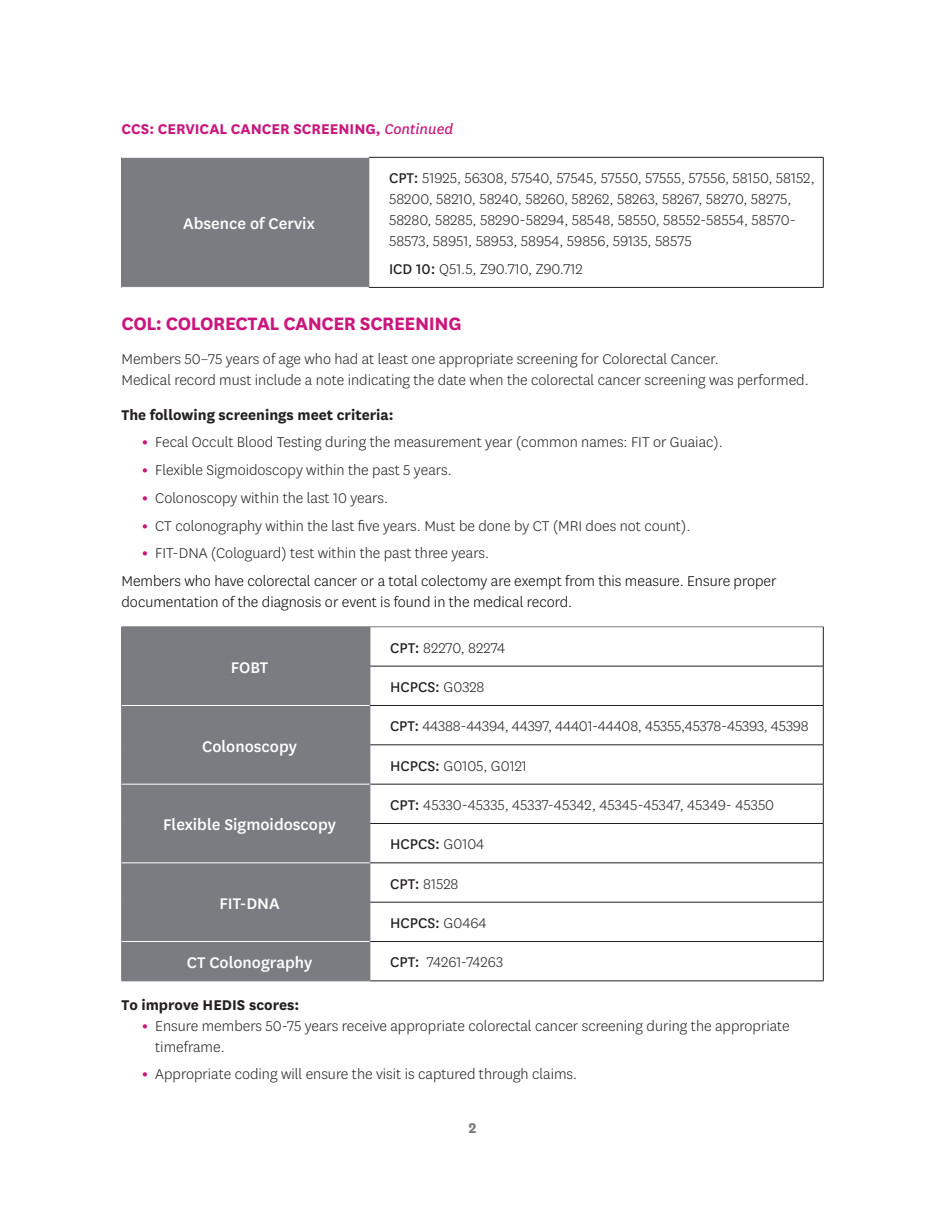
<style>
.page{position:relative;width:945px;height:1215px;background:#fff}
.page>*{position:absolute;margin:0;border:0;box-sizing:border-box;transform-origin:0 0}
.t1{font:700 21px "Centene Sans";letter-spacing:-.02em;color:#ca177d}
.t2{font:500 18px "Centene Sans";color:#fff}
.t3{font:300 16.5px/21px "Centene Sans";color:#231f20}
.t4{font:300 16.5px/21px "Centene Sans";color:#000}
.t5{font:700 16.5px "Centene Sans";color:#231f20}
.t6{font:700 16.5px "Centene Sans";color:#ca177d}
.t7{font:16.5px "Centene Sans";color:#231f20}
.t8{font:700 16.5px "Centene Sans";color:#7a7c81}
.s1{font-weight:400;font-style:italic}
.s2{font-weight:400}
.s3{font-weight:700;font-size:18px;color:#ca177d}
.s4{font-weight:300}
</style>
<div class="page">
<div style="left:122px;top:157px;width:247px;height:130px;background:#7a7c81"></div>
<hr style="left:369px;top:157px;width:455px;height:1px;background:#231f20">
<hr style="left:823px;top:158px;width:1px;height:129px;background:#231f20">
<hr style="left:369px;top:287px;width:455px;height:1px;background:#231f20">
<hr style="left:121px;top:158px;width:1px;height:129px;background:#7a7c81">
<hr style="left:369px;top:158px;width:1px;height:129px;background:#7a7c81">
<hr style="left:122px;top:157px;width:247px;height:1px;background:#fff">
<div style="left:122px;top:627px;width:248px;height:78px;background:#7a7c81"></div>
<div style="left:122px;top:706px;width:248px;height:275px;background:#7a7c81"></div>
<hr style="left:823px;top:706px;width:1px;height:39px;background:#231f20">
<hr style="left:370px;top:745px;width:454px;height:1px;background:#231f20">
<hr style="left:823px;top:745px;width:1px;height:39px;background:#231f20">
<hr style="left:370px;top:784px;width:454px;height:1px;background:#231f20">
<hr style="left:823px;top:784px;width:1px;height:39px;background:#231f20">
<hr style="left:370px;top:823px;width:454px;height:1px;background:#231f20">
<hr style="left:823px;top:824px;width:1px;height:39px;background:#231f20">
<hr style="left:370px;top:863px;width:454px;height:1px;background:#231f20">
<hr style="left:823px;top:863px;width:1px;height:39px;background:#231f20">
<hr style="left:370px;top:902px;width:454px;height:1px;background:#231f20">
<hr style="left:823px;top:902px;width:1px;height:39px;background:#231f20">
<hr style="left:370px;top:941px;width:454px;height:1px;background:#231f20">
<hr style="left:823px;top:942px;width:1px;height:39px;background:#231f20">
<hr style="left:370px;top:981px;width:454px;height:1px;background:#231f20">
<hr style="left:121px;top:627px;width:1px;height:39px;background:#7a7c81">
<hr style="left:121px;top:666px;width:1px;height:39px;background:#7a7c81">
<hr style="left:121px;top:705px;width:1px;height:40px;background:#7a7c81">
<hr style="left:370px;top:705px;width:1px;height:40px;background:#7a7c81">
<hr style="left:121px;top:745px;width:1px;height:39px;background:#7a7c81">
<hr style="left:370px;top:745px;width:1px;height:39px;background:#7a7c81">
<hr style="left:121px;top:784px;width:1px;height:40px;background:#7a7c81">
<hr style="left:370px;top:784px;width:1px;height:40px;background:#7a7c81">
<hr style="left:121px;top:824px;width:1px;height:39px;background:#7a7c81">
<hr style="left:370px;top:824px;width:1px;height:39px;background:#7a7c81">
<hr style="left:121px;top:863px;width:1px;height:39px;background:#7a7c81">
<hr style="left:370px;top:863px;width:1px;height:39px;background:#7a7c81">
<hr style="left:121px;top:902px;width:1px;height:40px;background:#7a7c81">
<hr style="left:370px;top:902px;width:1px;height:40px;background:#7a7c81">
<hr style="left:121px;top:942px;width:1px;height:39px;background:#7a7c81">
<hr style="left:370px;top:942px;width:1px;height:39px;background:#7a7c81">
<hr style="left:122px;top:981px;width:248px;height:1px;background:#7a7c81">
<hr style="left:370px;top:627px;width:1px;height:39px;background:#7a7c81">
<hr style="left:370px;top:666px;width:1px;height:39px;background:#7a7c81">
<hr style="left:370px;top:627px;width:454px;height:1px;background:#7a7c81">
<hr style="left:823px;top:627px;width:1px;height:39px;background:#231f20">
<hr style="left:823px;top:666px;width:1px;height:39px;background:#231f20">
<hr style="left:370px;top:666px;width:454px;height:1px;background:#231f20">
<hr style="left:370px;top:705px;width:454px;height:1px;background:#231f20">
<hr style="left:122px;top:784px;width:248px;height:1px;background:#fff">
<hr style="left:122px;top:863px;width:248px;height:1px;background:#fff">
<hr style="left:122px;top:941px;width:248px;height:1px;background:#fff">
<p class="t6" style="left:122px;top:117px;width:333px">CCS: CERVICAL CANCER SCREENING, <span class="s1">Continued</span></p>
<p class="t2" style="left:183px;top:211px;width:133px">Absence of Cervix</p>
<p class="t3" style="left:389px;top:167px;width:427px"><span class="s2">CPT:</span> 51925, 56308, 57540, 57545, 57550, 57555, 57556, 58150, 58152, 58200, 58210, 58240, 58260, 58262, 58263, 58267, 58270, 58275, 58280, 58285, 58290-58294, 58548, 58550, 58552-58554, 58570- 58573, 58951, 58953, 58954, 59856, 59135, 58575</p>
<p class="t3" style="left:389px;top:258px;width:195px"><span class="s2">ICD 10:</span> Q51.5, Z90.710, Z90.712</p>
<h2 class="t1" style="left:122px;top:308px;width:342px">COL: COLORECTAL CANCER SCREENING</h2>
<p class="t3" style="left:122px;top:348px;width:599px">Members 50–75 years of age who had at least one appropriate screening for Colorectal Cancer.</p>
<p class="t3" style="left:122px;top:369px;width:689px">Medical record must include a note indicating the date when the colorectal cancer screening was performed.</p>
<h3 class="t5" style="left:122px;top:403px;width:274px">The following screenings meet criteria:</h3>
<p class="t3" style="left:142px;top:431px;width:583px"><span class="s3">•</span> Fecal Occult Blood Testing during the measurement year (common names: FIT or Guaiac).</p>
<p class="t3" style="left:142px;top:459px;width:311px"><span class="s3">•</span> Flexible Sigmoidoscopy within the past 5 years.</p>
<p class="t3" style="left:142px;top:487px;width:248px"><span class="s3">•</span> Colonoscopy within the last 10 years.</p>
<p class="t3" style="left:142px;top:515px;width:550px"><span class="s3">•</span> CT colonography within the last five years. Must be done by CT (MRI does not count).</p>
<p class="t3" style="left:142px;top:542px;width:349px"><span class="s3">•</span> FIT-DNA (Cologuard) test within the past three years.</p>
<p class="t4" style="left:122px;top:570px;width:657px">Members who have colorectal cancer or a total colectomy are exempt from this measure. Ensure proper documentation of the diagnosis or event is found in the medical record.</p>
<p class="t2" style="left:231px;top:655px;width:39px">FOBT</p>
<p class="t2" style="left:202px;top:734px;width:96px">Colonoscopy</p>
<p class="t2" style="left:163px;top:812px;width:174px">Flexible Sigmoidoscopy</p>
<p class="t2" style="left:219px;top:891px;width:62px">FIT-DNA</p>
<p class="t3" style="left:390px;top:637px;width:116px"><span class="s2">CPT:</span> 82270, 82274</p>
<p class="t7" style="left:390px;top:676px;width:96px">HCPCS: <span class="s4">G0328</span></p>
<p class="t3" style="left:390px;top:715px;width:420px"><span class="s2">CPT:</span> 44388-44394, 44397, 44401-44408, 45355,45378-45393, 45398</p>
<p class="t3" style="left:390px;top:755px;width:138px"><span class="s2">HCPCS:</span> G0105, G0121</p>
<p class="t3" style="left:390px;top:794px;width:386px"><span class="s2">CPT:</span> 45330-45335, 45337-45342, 45345-45347, 45349- 45350</p>
<p class="t7" style="left:390px;top:833px;width:96px">HCPCS: <span class="s4">G0104</span></p>
<p class="t3" style="left:390px;top:873px;width:70px"><span class="s2">CPT:</span> 81528</p>
<p class="t7" style="left:390px;top:912px;width:98px">HCPCS: <span class="s4">G0464</span></p>
<p class="t2" style="left:187px;top:950px;width:127px">CT Colonography</p>
<p class="t3" style="left:390px;top:951px;width:114px"><span class="s2">CPT:</span> 74261-74263</p>
<h3 class="t5" style="left:121px;top:993px;width:179px">To improve HEDIS scores:</h3>
<p class="t3" style="left:155px;top:1015px;width:636px;text-indent:-14px"><span class="s3">•</span> Ensure members 50-75 years receive appropriate colorectal cancer screening during the appropriate timeframe.</p>
<p class="t3" style="left:142px;top:1063px;width:437px"><span class="s3">•</span> Appropriate coding will ensure the visit is captured through claims.</p>
<p class="t8" style="left:468px;top:1116px;width:10px">2</p>
</div>
